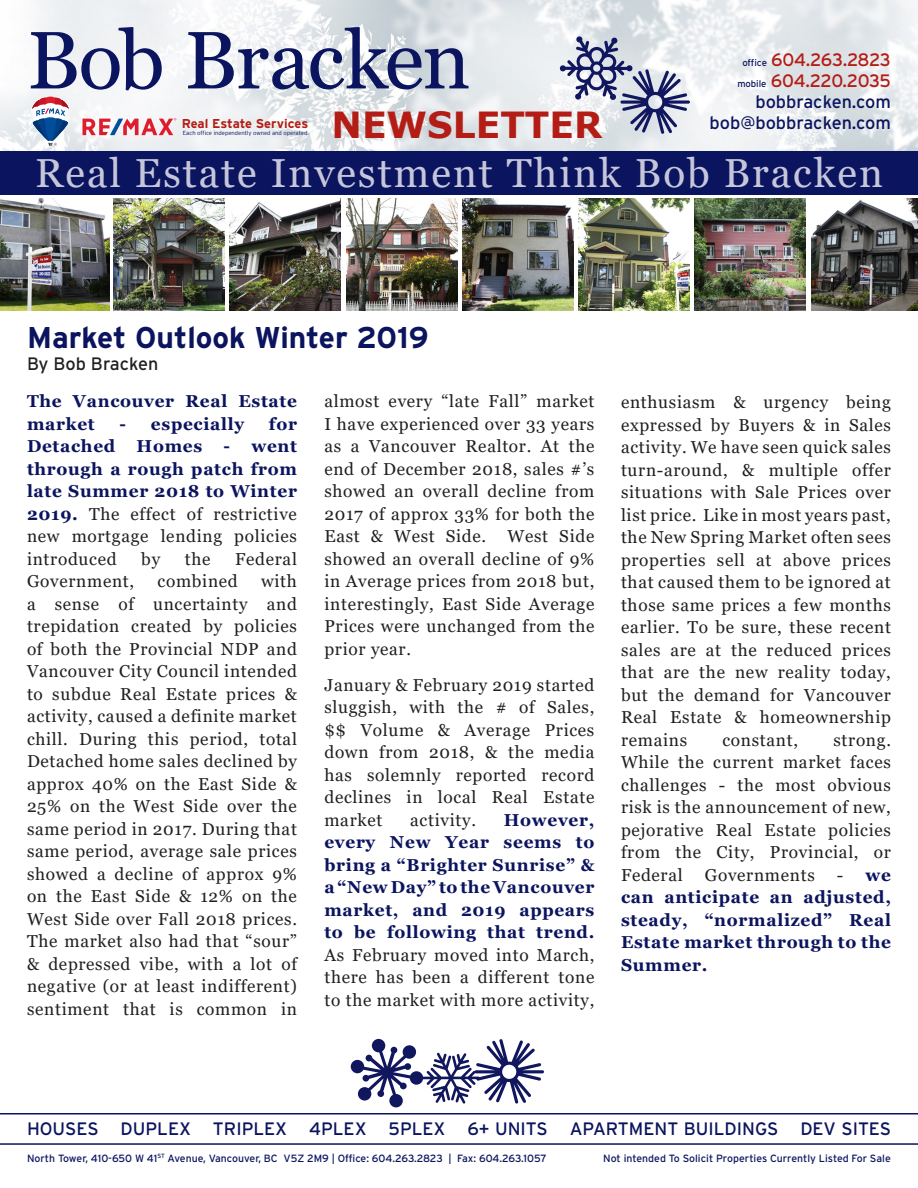
<style>
.page{position:relative;width:918px;height:1188px;background:#fff}
.page>*{position:absolute;margin:0;border:0;box-sizing:border-box;transform-origin:0 0}
.t1{font:40.5px "Georgia";letter-spacing:.05em;color:#c6c6db}
.t2{font:700 36px "Verdana";color:#b41d15}
.t3{font:700 30px "Interstate";color:#0b145e}
.t4{font:18px "Interstate";color:#0b145e}
.t5{font:18px/21px "Interstate";letter-spacing:-.015em;color:#b41d15;text-align:right}
.t6{font:18px "Interstate";color:#231f20}
.t7{font:17.25px/22.5px "Georgia";letter-spacing:.04em;color:#231f20;text-align:justify}
.t8{font:700 17.25px/22.5px "Georgia";letter-spacing:.04em;color:#0b145e;text-align:justify}
.t9{font:700 12.9px "Interstate";letter-spacing:-.005em;color:#b41d15}
.t10{font:10.5px "Interstate";color:#0b145e}
.t11{font:300 5.85px "Interstate";color:#0b145e}
.s1{font-size:9.6px;color:#0b145e}
.s2{color:#0b145e}
.s3{font-weight:400;color:#231f20}
</style>
<div class="page">
<img style="left:0;top:0;width:918px;height:151px">
<div style="left:0;top:151px;width:918px;height:43px;background:#0b145e"></div>
<hr style="left:0;top:1113px;width:918px;height:2px;background:#0b145e">
<hr style="left:0;top:1143px;width:918px;height:2px;background:#0b145e">
<img style="left:0;top:199px;width:109px;height:111px">
<img style="left:114px;top:199px;width:111px;height:111px">
<img style="left:230px;top:199px;width:111px;height:111px">
<img style="left:346px;top:199px;width:111px;height:111px">
<img style="left:462px;top:199px;width:111px;height:111px">
<img style="left:579px;top:199px;width:111px;height:111px">
<img style="left:695px;top:199px;width:111px;height:111px">
<img style="left:811px;top:199px;width:107px;height:111px">
<svg style="left:556px;top:36px;width:134px;height:102px"></svg>
<svg style="left:350px;top:1038px;width:194px;height:70px"></svg>
<svg style="left:30px;top:27px;width:439px;height:119px"></svg>
<p class="t5" style="left:738px;top:49px;width:155px"><span class="s1">office</span> 604.263.2823 <span class="s1">mobile</span> 604.220.2035 <span class="s2">bobbracken.com</span></p>
<p class="t4" style="left:710px;top:113px;width:183px">bob@bobbracken.com</p>
<p class="t1" style="left:35px;top:149px;width:849px">Real Estate Investment Think Bob Bracken</p>
<p class="t2" style="left:332px;top:99px;width:272px">NEWSLETTER</p>
<p class="t9" style="left:182px;top:116px;width:128px">Real Estate Services</p>
<p class="t11" style="left:183px;top:130px;width:127px">Each office independently owned and operated.</p>
<p class="t3" style="left:27px;top:321px;width:403px">Market Outlook Winter 2019</p>
<p class="t6" style="left:27px;top:353px;width:133px">By Bob Bracken</p>
<p class="t8" style="left:27px;top:390px;width:272px">The Vancouver Real Estate market</p>
<p class="t7" style="left:324px;top:390px;width:272px">almost every “late Fall” market I have experienced over 33 years as a Vancouver Realtor. At the end of December 2018, sales #’s showed an overall decline from 2017 of approx 33% for both the East &amp; West Side. West Side showed an overall decline of 9% in Average prices from 2018 but, interestingly, East Side Average Prices were unchanged from the prior year.</p>
<p class="t7" style="left:324px;top:674px;width:271px">January &amp; February 2019 started sluggish, with the # of Sales, $$ Volume &amp; Average Prices down from 2018, &amp; the media has solemnly reported record declines in local Real Estate market</p>
<p class="t8" style="left:27px;top:412px;width:272px;text-indent:242px">for Detached Homes - went through a rough patch from late Summer 2018 to Winter 2019. <span class="s3">The effect of restrictive new mortgage lending policies introduced</span></p>
<p class="t8" style="left:120px;top:412px;width:126px">- especially</p>
<p class="t7" style="left:141px;top:548px;width:20px">by</p>
<p class="t7" style="left:185px;top:548px;width:27px">the</p>
<p class="t7" style="left:235px;top:548px;width:63px">Federal</p>
<p class="t7" style="left:27px;top:570px;width:272px;text-indent:234px">with a sense of uncertainty and trepidation created by policies of both the Provincial NDP and Vancouver City Council intended to subdue Real Estate prices &amp; activity, caused a definite market chill. During this period, total Detached home sales declined by approx 40% on the East Side &amp; 25% on the West Side over the same period in 2017. During that same period, average sale prices showed a decline of approx 9% on the East Side &amp; 12% on the West Side over Fall 2018 prices.<br>The market also had that “sour” &amp; depressed vibe, with a lot of negative (or at least indifferent) sentiment that is common in</p>
<p class="t7" style="left:27px;top:570px;width:109px">Government,</p>
<p class="t7" style="left:158px;top:570px;width:82px">combined</p>
<p class="t7" style="left:410px;top:809px;width:67px">activity.</p>
<p class="t8" style="left:324px;top:808px;width:272px;text-indent:179px">However, every New Year seems to bring a “Brighter Sunrise” &amp; a “New Day” to the Vancouver market, and 2019 appears to be following that trend.<br><span class="s3">As February moved into March, there has been a different tone to the market with more activity,</span></p>
<p class="t7" style="left:621px;top:391px;width:271px">enthusiasm &amp; urgency being expressed by Buyers &amp; in Sales activity. We have seen quick sales turn-around, &amp; multiple offer situations with Sale Prices over list price. Like in most years past, the New Spring Market often sees properties sell at above prices that caused them to be ignored at those same prices a few months earlier. To be sure, these recent sales are at the reduced prices that are the new reality today, but the demand for Vancouver Real Estate &amp; homeownership remains</p>
<p class="t7" style="left:621px;top:729px;width:272px;text-indent:212px">strong.<br>While the current market faces challenges - the most obvious risk is the announcement of new, pejorative Real Estate policies from the City, Provincial, or Federal</p>
<p class="t7" style="left:722px;top:729px;width:77px">constant,</p>
<p class="t7" style="left:705px;top:864px;width:112px">Governments</p>
<p class="t8" style="left:621px;top:864px;width:272px;text-indent:216px"><span class="s3">-</span> we can anticipate an adjusted, steady, “normalized” Real Estate market through to the Summer.</p>
<p class="t4" style="left:27px;top:1118px;width:866px">HOUSES DUPLEX TRIPLEX 4PLEX 5PLEX 6+ UNITS APARTMENT BUILDINGS DEV SITES</p>
<p class="t10" style="left:27px;top:1152px;width:521px">North Tower, 410-650 W 41<sup>ST</sup> Avenue, Vancouver, BC V5Z 2M9 | Office: 604.263.2823 | Fax: 604.263.1057</p>
<p class="t10" style="left:603px;top:1152px;width:289px">Not intended To Solicit Properties Currently Listed For Sale</p>
</div>
